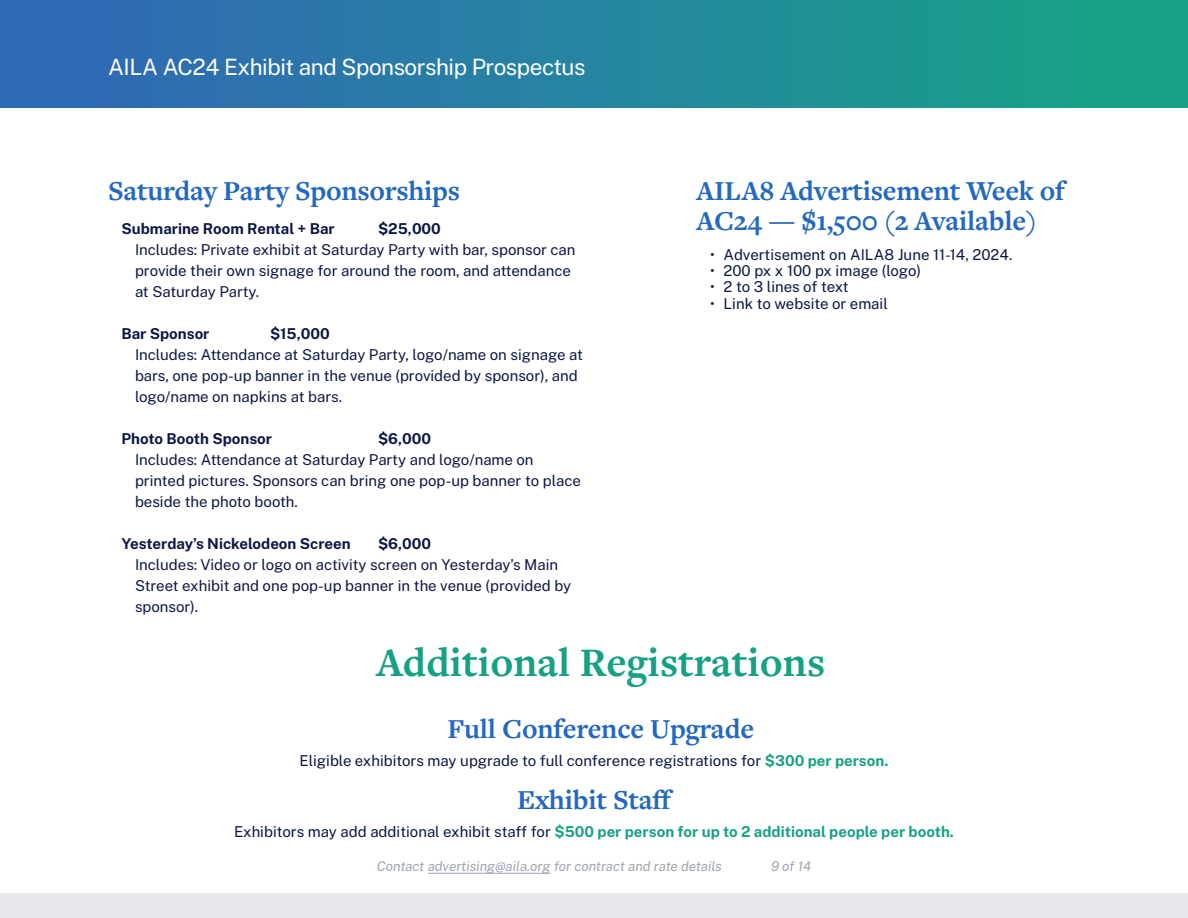
<style>
.page{position:relative;width:1188px;height:918px;background:#fff}
.page>*{position:absolute;margin:0;border:0;box-sizing:border-box;transform-origin:0 0}
.t1{font:700 42px "Freight Text Pro";color:#17a184}
.t2{font:700 28.5px/30.8px "Freight Text Pro";letter-spacing:-.01em;color:#2469be}
.t3{font:22.5px "Public Sans";letter-spacing:-.02em;color:#fff}
.t4{font:15px/21px "Public Sans";color:#0c1744}
.t5{font:700 15px "Public Sans";color:#0c1744}
.t6{font:700 15px "Public Sans";color:#17a184}
.t7{font:italic 13.5px "Public Sans";color:#9ea2b4}
.s1{font-weight:700;color:#17a184}
.s2{font-weight:400;color:#0c1744}
</style>
<div class="page">
<div style="left:0;top:0;width:1188px;height:108px;background:linear-gradient(to right,#3265b8,#17a584)"></div>
<div style="left:0;top:894px;width:1188px;height:24px;background:#e7e8ec"></div>
<hr style="left:428px;top:873px;width:123px;height:1px;background:#9ea2b4">
<h3 class="t3" style="left:108px;top:52px;width:479px">AILA AC24 Exhibit and Sponsorship Prospectus</h3>
<h2 class="t2" style="left:108px;top:174px;width:354px">Saturday Party Sponsorships</h2>
<p class="t5" style="left:122px;top:219px;width:215px">Submarine Room Rental + Bar</p>
<p class="t5" style="left:378px;top:219px;width:64px">$25,000</p>
<p class="t4" style="left:135px;top:239px;width:442px">Includes: Private exhibit at Saturday Party with bar, sponsor can provide their own signage for around the room, and attendance at Saturday Party.</p>
<p class="t5" style="left:122px;top:324px;width:89px">Bar Sponsor</p>
<p class="t5" style="left:270px;top:324px;width:61px">$15,000</p>
<p class="t4" style="left:135px;top:344px;width:450px">Includes: Attendance at Saturday Party, logo/name on signage at bars, one pop-up banner in the venue (provided by sponsor), and logo/name on napkins at bars.</p>
<p class="t5" style="left:122px;top:429px;width:152px">Photo Booth Sponsor</p>
<p class="t5" style="left:378px;top:429px;width:55px">$6,000</p>
<p class="t4" style="left:135px;top:449px;width:448px">Includes: Attendance at Saturday Party and logo/name on printed pictures. Sponsors can bring one pop-up banner to place beside the photo booth.</p>
<p class="t5" style="left:122px;top:534px;width:231px">Yesterday’s Nickelodeon Screen</p>
<p class="t5" style="left:378px;top:534px;width:55px">$6,000</p>
<p class="t4" style="left:135px;top:554px;width:438px">Includes: Video or logo on activity screen on Yesterday’s Main<br>Street exhibit and one pop-up banner in the venue (provided by sponsor).</p>
<h2 class="t2" style="left:697px;top:174px;width:370px">AILA8 Advertisement Week of<br>AC24 — $1,500 (2 Available)</h2>
<p class="t4" style="left:710px;top:244px;width:304px">• Advertisement on AILA8 June 11-14, 2024.</p>
<p class="t4" style="left:710px;top:260px;width:212px">• 200 px x 100 px image (logo)</p>
<p class="t4" style="left:710px;top:276px;width:140px">• 2 to 3 lines of text</p>
<p class="t4" style="left:710px;top:292px;width:179px">• Link to website or email</p>
<h1 class="t1" style="left:376px;top:635px;width:450px">Additional Registrations</h1>
<h2 class="t2" style="left:447px;top:712px;width:308px">Full Conference Upgrade</h2>
<p class="t4" style="left:300px;top:750px;width:590px">Eligible exhibitors may upgrade to full conference registrations for <span class="s1">$300 per person.</span></p>
<h2 class="t2" style="left:517px;top:783px;width:158px">Exhibit Staff</h2>
<p class="t6" style="left:234px;top:822px;width:721px"><span class="s2">Exhibitors may add additional exhibit staff for</span> $500 per person for up to 2 additional people per booth.</p>
<p class="t7" style="left:377px;top:857px;width:347px">Contact advertising@aila.org for contract and rate details</p>
<p class="t7" style="left:771px;top:857px;width:42px">9 of 14</p>
</div>
